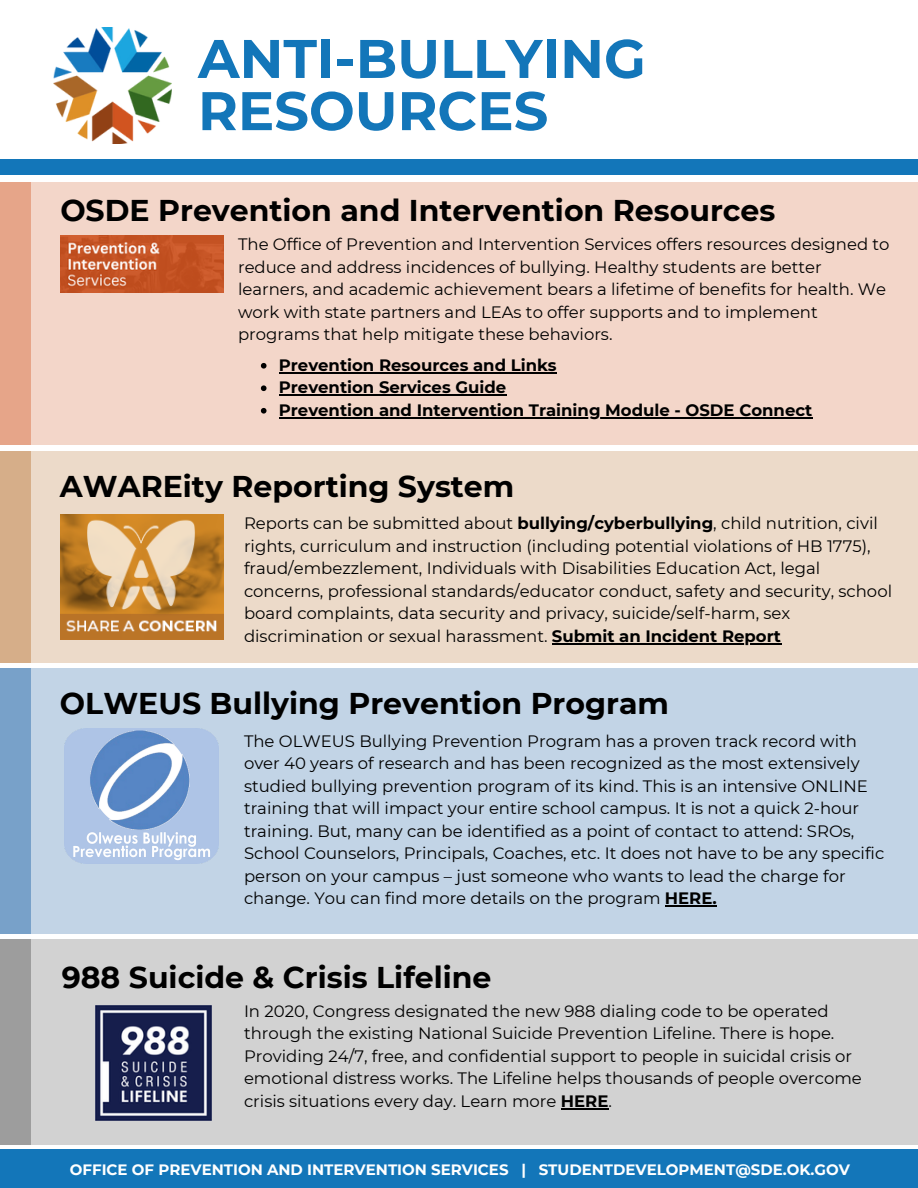
<style>
.page{position:relative;width:918px;height:1188px;background:#fff}
.page>*{position:absolute;margin:0;border:0;box-sizing:border-box;transform-origin:0 0}
.t1{font:700 54.3px/52.2px "Montserrat";color:#1376b9}
.t2{font:700 30px "Montserrat";color:#000}
.t3{font:16.5px/22.5px "Montserrat";color:#000}
.t4{font:700 16.5px "Montserrat";color:#000}
.t5{font:700 15px "Montserrat";color:#fff}
.s1{font-weight:700}
</style>
<div class="page">
<div style="left:0;top:182px;width:918px;height:263px;background:#f3d6c9"></div>
<div style="left:0;top:182px;width:30px;height:263px;background:#e6a589"></div>
<div style="left:0;top:451px;width:918px;height:212px;background:#ecdac9"></div>
<div style="left:0;top:451px;width:30px;height:212px;background:#d6ae89"></div>
<img style="left:60px;top:514px;width:163px;height:125px">
<div style="left:0;top:669px;width:918px;height:265px;background:#c2d4e6"></div>
<div style="left:0;top:669px;width:30px;height:265px;background:#78a1c9"></div>
<div style="left:0;top:939px;width:918px;height:205px;background:#d2d2d2"></div>
<div style="left:0;top:939px;width:30px;height:205px;background:#9d9d9d"></div>
<img style="left:95px;top:1005px;width:116px;height:116px">
<img style="left:60px;top:235px;width:163px;height:58px">
<div style="left:0;top:1149px;width:918px;height:39px;background:#1376b9"></div>
<img style="left:65px;top:728px;width:154px;height:135px">
<hr style="left:552px;top:643px;width:229px;height:1px;background:#000">
<hr style="left:665px;top:905px;width:52px;height:1px;background:#000">
<hr style="left:561px;top:1108px;width:47px;height:1px;background:#000">
<svg style="left:261px;top:363px;width:6px;height:6px"></svg>
<hr style="left:279px;top:372px;width:278px;height:1px;background:#000">
<svg style="left:261px;top:385px;width:6px;height:6px"></svg>
<hr style="left:279px;top:394px;width:227px;height:2px;background:#000">
<svg style="left:261px;top:408px;width:6px;height:6px"></svg>
<hr style="left:279px;top:417px;width:533px;height:1px;background:#000">
<img style="left:54px;top:27px;width:118px;height:116px">
<div style="left:0;top:160px;width:918px;height:15px;background:#1376b9"></div>
<h1 class="t1" style="left:198px;top:32px;width:449px">ANTI-BULLYING<br>RESOURCES</h1>
<p class="t2" style="left:60px;top:192px;width:717px">OSDE Prevention and Intervention Resources</p>
<p class="t3" style="left:238px;top:233px;width:653px">The Office of Prevention and Intervention Services offers resources designed to reduce and address incidences of bullying. Healthy students are better learners, and academic achievement bears a lifetime of benefits for health. We work with state partners and LEAs to offer supports and to implement programs that help mitigate these behaviors.</p>
<h2 class="t4" style="left:279px;top:355px;width:279px">Prevention Resources and Links</h2>
<p class="t4" style="left:279px;top:377px;width:229px">Prevention Services Guide</p>
<p class="t4" style="left:279px;top:400px;width:535px">Prevention and Intervention Training Module - OSDE Connect</p>
<h2 class="t2" style="left:60px;top:468px;width:456px">AWAREity Reporting System</h2>
<p class="t3" style="left:244px;top:512px;width:650px">Reports can be submitted about <span class="s1">bullying/cyberbullying</span>, child nutrition, civil rights, curriculum and instruction (including potential violations of HB 1775), fraud/embezzlement, Individuals with Disabilities Education Act, legal concerns, professional standards/educator conduct, safety and security, school board complaints, data security and privacy, suicide/self-harm, sex discrimination or sexual harassment. <span class="s1">Submit an Incident Report</span></p>
<p class="t2" style="left:60px;top:685px;width:611px">OLWEUS Bullying Prevention Program</p>
<p class="t3" style="left:244px;top:729px;width:642px">The OLWEUS Bullying Prevention Program has a proven track record with over 40 years of research and has been recognized as the most extensively studied bullying prevention program of its kind. This is an intensive ONLINE training that will impact your entire school campus. It is not a quick 2-hour training. But, many can be identified as a point of contact to attend: SROs, School Counselors, Principals, Coaches, etc. It does not have to be any specific person on your campus – just someone who wants to lead the charge for change. You can find more details on the program <span class="s1">HERE.</span></p>
<h2 class="t2" style="left:62px;top:959px;width:431px">988 Suicide &amp; Crisis Lifeline</h2>
<p class="t3" style="left:244px;top:1000px;width:619px">In 2020, Congress designated the new 988 dialing code to be operated through the existing National Suicide Prevention Lifeline. There is hope.<br>Providing 24/7, free, and confidential support to people in suicidal crisis or emotional distress works. The Lifeline helps thousands of people overcome crisis situations every day. Learn more <span class="s1">HERE</span>.</p>
<p class="t5" style="left:70px;top:1161px;width:781px">OFFICE OF PREVENTION AND INTERVENTION SERVICES | STUDENTDEVELOPMENT@SDE.OK.GOV</p>
</div>
